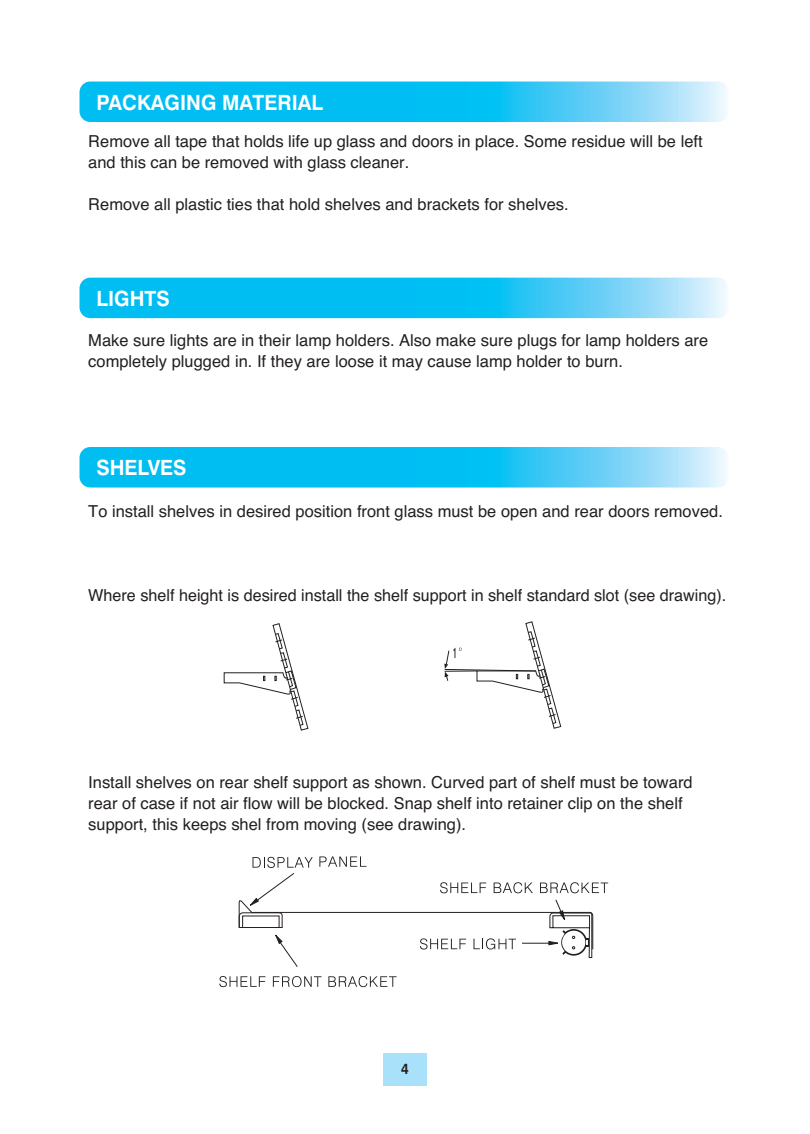
<style>
.page{position:relative;width:810px;height:1134px;background:#fff}
.page>*{position:absolute;margin:0;border:0;box-sizing:border-box;transform-origin:0 0}
.t1{font:700 21px "Swiss 721 BT";color:#fff;scale:.95 1}
.t2{font:16.5px/21px "Helvetica";color:#231f20}
.t3{font:700 15px "Swiss 721 BT";color:#231f20;scale:.9 1}
</style>
<div class="page">
<div style="left:383px;top:1053px;width:44px;height:33px;background:#aae1fa"></div>
<svg style="left:80px;top:82px;width:648px;height:40px;background:#2ac6f4"></svg>
<svg style="left:80px;top:278px;width:648px;height:40px;background:#2ac6f4"></svg>
<svg style="left:80px;top:447px;width:648px;height:41px;background:#2dc6f4"></svg>
<svg style="left:223px;top:623px;width:86px;height:108px"></svg>
<svg style="left:444px;top:621px;width:118px;height:108px"></svg>
<svg style="left:219px;top:976px;width:47px;height:11px"></svg>
<svg style="left:273px;top:976px;width:49px;height:11px"></svg>
<svg style="left:328px;top:976px;width:69px;height:11px"></svg>
<svg style="left:238px;top:856px;width:370px;height:111px"></svg>
<p class="t1" style="left:96px;top:90px;width:240px">PACKAGING MATERIAL</p>
<p class="t2" style="left:88px;top:133px;width:616px">Remove all tape that holds life up glass and doors in place. Some residue will be left and this can be removed with glass cleaner.</p>
<p class="t2" style="left:88px;top:196px;width:482px">Remove all plastic ties that hold shelves and brackets for shelves.</p>
<p class="t1" style="left:96px;top:286px;width:79px">LIGHTS</p>
<p class="t2" style="left:88px;top:332px;width:622px">Make sure lights are in their lamp holders. Also make sure plugs for lamp holders are completely plugged in. If they are loose it may cause lamp holder to burn.</p>
<p class="t1" style="left:96px;top:455px;width:96px">SHELVES</p>
<p class="t2" style="left:88px;top:502px;width:636px">To install shelves in desired position front glass must be open and rear doors removed.</p>
<p class="t2" style="left:88px;top:586px;width:640px">Where shelf height is desired install the shelf support in shelf standard slot (see drawing).</p>
<p class="t2" style="left:88px;top:773px;width:606px">Install shelves on rear shelf support as shown. Curved part of shelf must be toward rear of case if not air flow will be blocked. Snap shelf into retainer clip on the shelf support, this keeps shel from moving (see drawing).</p>
<p class="t3" style="left:401px;top:1060px;width:10px">4</p>
</div>
